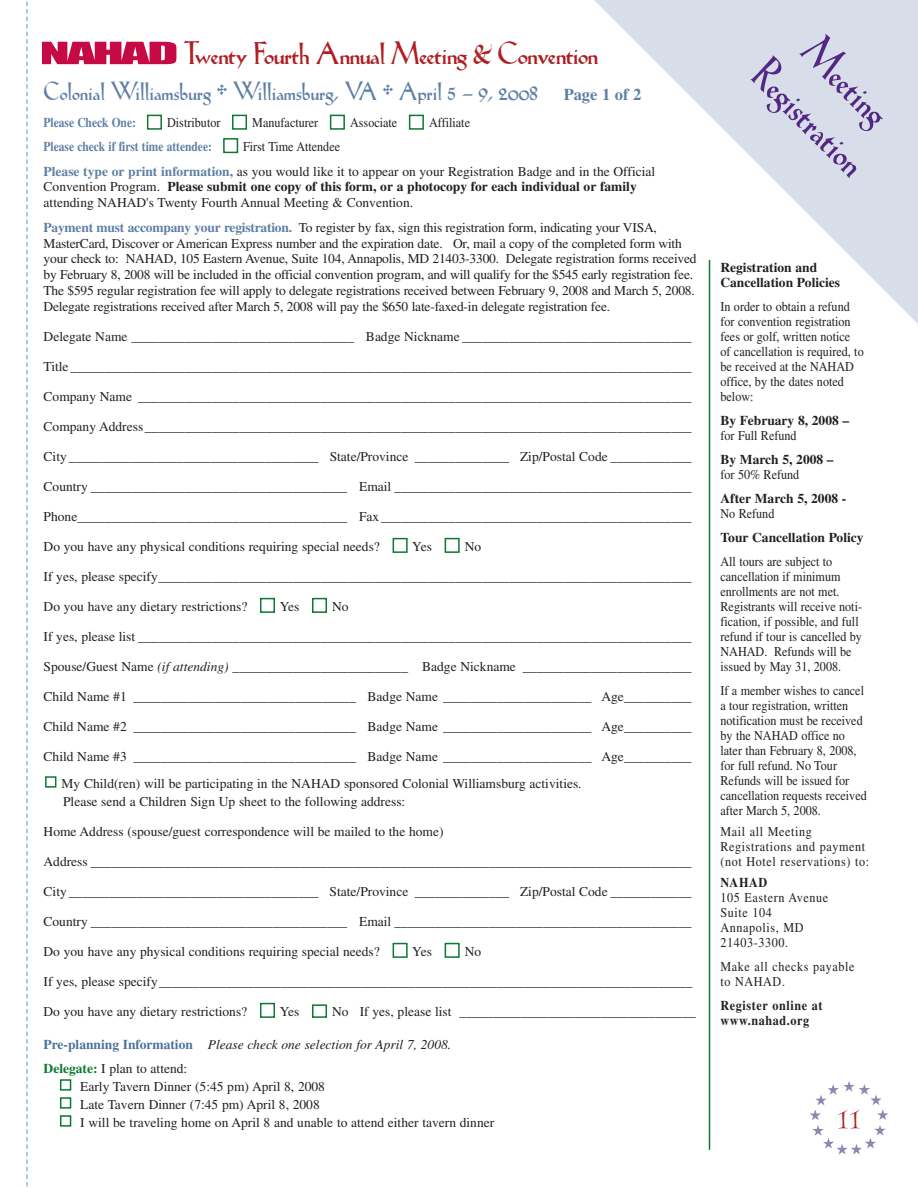
<style>
.page{position:relative;width:918px;height:1188px;background:#fff}
.page>*{position:absolute;margin:0;border:0;box-sizing:border-box;transform-origin:0 0}
.t1{font:800 48px/52.5px "Lilith";color:#542785;text-align:center;scale:.9 1}
.t2{font:300 45px "Lilith";color:#af1e22}
.t3{font:800 33px "Lilith";letter-spacing:-.02em;color:#af1e22}
.t4{font:800 27px "Lilith";color:#5e7fa5;scale:.95 1}
.t5{font:13.5px/15.8px "Times";color:#231f20}
.t6{font:13.5px/15px "Times";color:#231f20;scale:.9 1}
.t7{font:13.5px/15px "Times";letter-spacing:.05em;color:#231f20;scale:.9 1}
.t8{font:700 13.5px/15px "Times";color:#231f20}
.t9{font:italic 13.5px/24px "Times";color:#231f20}
.t10{font:700 13.5px "Times";color:#5e7fa5;scale:.85 1}
.t11{font:700 13.5px/15px "Times";letter-spacing:.05em;color:#231f20;scale:.9 1}
.t12{font:700 13.5px "Times";color:#231f20;scale:.9 1}
.s1{font-family:"Times";font-weight:700;font-size:16.5px}
.s2{font-weight:700;color:#5e7fa5}
.s3{font-weight:700}
.s4{font-style:italic}
.s5{font-weight:700;font-style:normal;color:#49729c}
.s6{font-weight:700;font-style:normal;color:#0b7931}
.s7{font-style:normal}
</style>
<div class="page">
<svg style="left:594px;top:0;width:324px;height:339px"></svg>
<img style="left:810px;top:1081px;width:78px;height:74px">
<svg style="left:26px;top:1px;width:2px;height:1186px"></svg>
<div style="left:60px;top:1115px;width:11px;height:12px;border:2px solid #0b7931"></div>
<div style="left:60px;top:1097px;width:11px;height:12px;border:2px solid #0b7931"></div>
<div style="left:60px;top:1079px;width:11px;height:12px;border:2px solid #0b7931"></div>
<div style="left:45px;top:776px;width:11px;height:12px;border:2px solid #0b7931"></div>
<div style="left:260px;top:1003px;width:15px;height:15px;border:2px solid #0b7931"></div>
<div style="left:312px;top:1004px;width:15px;height:14px;border:2px solid #0b7931"></div>
<div style="left:393px;top:943px;width:15px;height:15px;border:2px solid #0b7931"></div>
<div style="left:445px;top:943px;width:15px;height:15px;border:2px solid #0b7931"></div>
<div style="left:260px;top:598px;width:15px;height:15px;border:2px solid #0b7931"></div>
<div style="left:312px;top:598px;width:15px;height:15px;border:2px solid #0b7931"></div>
<div style="left:393px;top:538px;width:15px;height:15px;border:2px solid #0b7931"></div>
<div style="left:445px;top:538px;width:15px;height:15px;border:2px solid #0b7931"></div>
<div style="left:223px;top:138px;width:15px;height:15px;border:2px solid #0b7931"></div>
<div style="left:147px;top:115px;width:15px;height:15px;border:2px solid #0b7931"></div>
<div style="left:232px;top:115px;width:15px;height:15px;border:2px solid #0b7931"></div>
<div style="left:330px;top:115px;width:15px;height:15px;border:2px solid #0b7931"></div>
<div style="left:409px;top:115px;width:15px;height:15px;border:2px solid #0b7931"></div>
<svg style="left:42px;top:42px;width:134px;height:22px;background:#ce3062"></svg>
<hr style="left:709px;top:260px;width:1px;height:890px;background:#0b7931">
<h3 class="t3" style="left:183px;top:33px;width:416px">Twenty Fourth Annual Meeting &amp; Convention</h3>
<h3 class="t4" style="left:44px;top:75px;width:631px">Colonial Williamsburg * Williamsburg, VA * April 5 – 9, 2008 <span class="s1">Page 1 of 2</span></h3>
<p class="t10" style="left:44px;top:118px;width:110px">Please Check One:</p>
<p class="t6" style="left:167px;top:117px;width:61px">Distributor</p>
<p class="t6" style="left:252px;top:117px;width:75px">Manufacturer</p>
<p class="t6" style="left:350px;top:117px;width:54px">Associate</p>
<p class="t6" style="left:429px;top:117px;width:47px">Affiliate</p>
<p class="t10" style="left:44px;top:142px;width:200px">Please check if first time attendee:</p>
<p class="t6" style="left:44px;top:135px;width:681px;line-height:24.8px;text-indent:199px">First Time Attendee<br><span class="s2">Please type or print information,</span> as you would like it to appear on your Registration Badge and in the Official</p>
<p class="t5" style="left:44px;top:180px;width:595px">Convention Program. <span class="s3">Please submit one copy of this form, or a photocopy for each individual or family </span>attending NAHAD's Twenty Fourth Annual Meeting &amp; Convention.</p>
<p class="t5" style="left:44px;top:221px;width:655px"><span class="s2">Payment must accompany your registration.</span> To register by fax, sign this registration form, indicating your VISA, MasterCard, Discover or American Express number and the expiration date. Or, mail a copy of the completed form with your check to: NAHAD, 105 Eastern Avenue, Suite 104, Annapolis, MD 21403-3300. Delegate registration forms received by February 8, 2008 will be included in the official convention program, and will qualify for the $545 early registration fee.<br>The $595 regular registration fee will apply to delegate registrations received between February 9, 2008 and March 5, 2008.<br>Delegate registrations received after March 5, 2008 will pay the $650 late-faxed-in delegate registration fee.</p>
<p class="t5" style="left:44px;top:330px;width:649px">Delegate Name _________________________________ Badge Nickname __________________________________</p>
<p class="t5" style="left:44px;top:360px;width:649px">Title ____________________________________________________________________________________________</p>
<p class="t5" style="left:44px;top:390px;width:649px">Company Name __________________________________________________________________________________</p>
<p class="t5" style="left:44px;top:420px;width:649px">Company Address_________________________________________________________________________________</p>
<p class="t5" style="left:44px;top:450px;width:649px">City _____________________________________ State/Province ______________ Zip/Postal Code ____________</p>
<p class="t5" style="left:44px;top:480px;width:649px">Country ______________________________________ Email ____________________________________________</p>
<p class="t5" style="left:44px;top:510px;width:650px">Phone________________________________________ Fax ______________________________________________</p>
<p class="t5" style="left:44px;top:540px;width:338px">Do you have any physical conditions requiring special needs?</p>
<p class="t5" style="left:412px;top:540px;width:21px">Yes</p>
<p class="t5" style="left:465px;top:540px;width:18px">No</p>
<p class="t5" style="left:44px;top:570px;width:649px">If yes, please specify_______________________________________________________________________________</p>
<p class="t5" style="left:44px;top:600px;width:205px">Do you have any dietary restrictions?</p>
<p class="t5" style="left:280px;top:600px;width:21px">Yes</p>
<p class="t5" style="left:332px;top:600px;width:18px">No</p>
<p class="t5" style="left:44px;top:630px;width:649px">If yes, please list __________________________________________________________________________________</p>
<p class="t5" style="left:44px;top:660px;width:649px">Spouse/Guest Name <span class="s4">(if attending)</span> __________________________ Badge Nickname _________________________</p>
<p class="t5" style="left:44px;top:690px;width:649px">Child Name #1 _________________________________ Badge Name ______________________ Age__________</p>
<p class="t5" style="left:44px;top:720px;width:649px">Child Name #2 _________________________________ Badge Name ______________________ Age__________</p>
<p class="t5" style="left:62px;top:744px;width:631px;line-height:27px;text-indent:-18px">Child Name #3 _________________________________ Badge Name ______________________ Age__________<br>My Child(ren) will be participating in the NAHAD sponsored Colonial Williamsburg activities.</p>
<p class="t5" style="left:63px;top:795px;width:344px">Please send a Children Sign Up sheet to the following address:</p>
<p class="t5" style="left:44px;top:825px;width:402px">Home Address (spouse/guest correspondence will be mailed to the home)</p>
<p class="t5" style="left:44px;top:855px;width:650px">Address _________________________________________________________________________________________</p>
<p class="t5" style="left:44px;top:885px;width:649px">City _____________________________________ State/Province ______________ Zip/Postal Code ____________</p>
<p class="t5" style="left:44px;top:915px;width:649px">Country ______________________________________ Email ____________________________________________</p>
<p class="t5" style="left:44px;top:945px;width:338px">Do you have any physical conditions requiring special needs?</p>
<p class="t5" style="left:412px;top:945px;width:21px">Yes</p>
<p class="t5" style="left:465px;top:945px;width:18px">No</p>
<p class="t5" style="left:44px;top:975px;width:650px">If yes, please specify_______________________________________________________________________________</p>
<p class="t5" style="left:44px;top:1005px;width:205px">Do you have any dietary restrictions?</p>
<p class="t5" style="left:280px;top:1005px;width:21px">Yes</p>
<p class="t5" style="left:332px;top:1005px;width:365px">No If yes, please list ___________________________________</p>
<p class="t9" style="left:44px;top:1033px;width:409px"><span class="s5">Pre-planning Information</span> Please check one selection for April 7, 2008.<br><span class="s6">Delegate:</span> <span class="s7">I plan to attend:</span></p>
<p class="t5" style="left:80px;top:1078px;width:416px;line-height:18px">Early Tavern Dinner (5:45 pm) April 8, 2008<br>Late Tavern Dinner (7:45 pm) April 8, 2008<br>I will be traveling home on April 8 and unable to attend either tavern dinner</p>
<h1 class="t1" style="left:816px;top:10px;width:160px;rotate:45deg">Meeting<br>Registration</h1>
<p class="t8" style="left:720px;top:261px;width:121px">Registration and<br>Cancellation Policies</p>
<p class="t6" style="left:721px;top:300px;width:161px">In order to obtain a refund for convention registration fees or golf, written notice of cancellation is required, to be received at the NAHAD office, by the dates noted below:</p>
<p class="t8" style="left:720px;top:414px;width:130px">By February 8, 2008 –</p>
<p class="t6" style="left:721px;top:429px;width:86px">for Full Refund</p>
<p class="t8" style="left:720px;top:453px;width:115px">By March 5, 2008 –</p>
<p class="t6" style="left:721px;top:468px;width:89px">for 50% Refund</p>
<p class="t8" style="left:720px;top:492px;width:127px">After March 5, 2008 -</p>
<p class="t6" style="left:721px;top:507px;width:61px">No Refund</p>
<p class="t8" style="left:720px;top:531px;width:145px">Tour Cancellation Policy</p>
<p class="t6" style="left:721px;top:555px;width:159px">All tours are subject to cancellation if minimum enrollments are not met.<br>Registrants will receive noti&shy;fication, if possible, and full refund if tour is cancelled by<br>NAHAD. Refunds will be issued by May 31, 2008.</p>
<p class="t6" style="left:721px;top:684px;width:164px">If a member wishes to cancel a tour registration, written notification must be received by the NAHAD office no later than February 8, 2008, for full refund. No Tour<br>Refunds will be issued for cancellation requests received after March 5, 2008.</p>
<p class="t7" style="left:721px;top:825px;width:167px">Mail all Meeting<br>Registrations and payment (not Hotel reservations) to:</p>
<p class="t12" style="left:721px;top:878px;width:53px">NAHAD</p>
<p class="t7" style="left:721px;top:891px;width:121px">105 Eastern Avenue<br>Suite 104<br>Annapolis, MD<br>21403-3300.</p>
<p class="t7" style="left:721px;top:960px;width:150px">Make all checks payable to NAHAD.</p>
<p class="t11" style="left:721px;top:999px;width:115px">Register online at www.nahad.org</p>
<h2 class="t2" style="left:837px;top:1086px;width:25px">11</h2>
</div>
